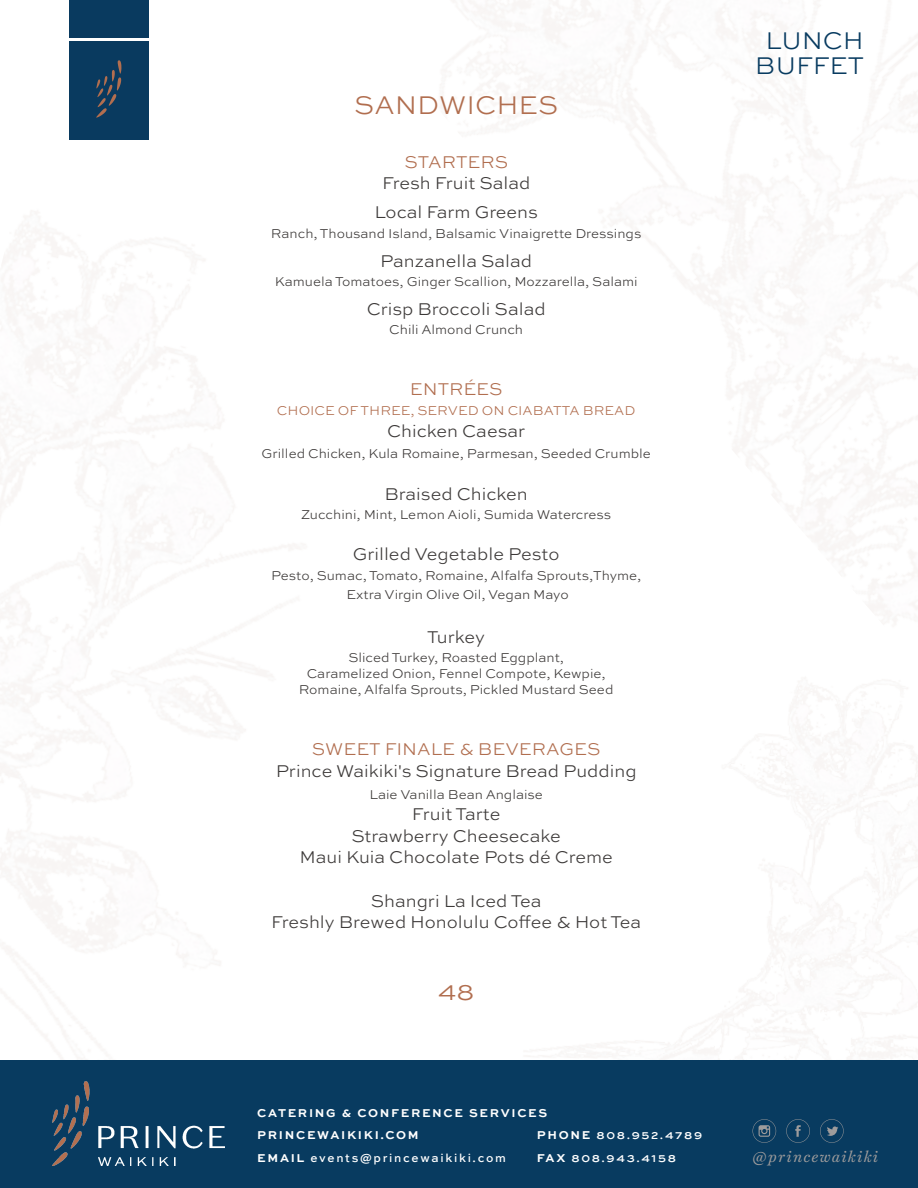
<style>
.page{position:relative;width:918px;height:1188px;background:#fff}
.page>*{position:absolute;margin:0;border:0;box-sizing:border-box;transform-origin:0 0}
.t1{font:300 27px "Sweet Sans";color:#b16e4f}
.t2{font:300 25.5px "Sweet Sans";color:#083b60}
.t3{font:300 18px "Sweet Sans";color:#3c3938}
.t4{font:300 18px "Sweet Sans";color:#b16e4f}
.t5{font:italic 15px "Harriet Text";letter-spacing:.08em;color:#9e9c9c}
.t6{font:300 13.5px "Sweet Sans";color:#3c3938}
.t7{font:300 13.5px "Sweet Sans";color:#b16e4f}
.t8{font:300 13.5px "Sweet Sans";color:#3d3a38}
.t9{font:500 12px "Sweet Sans";letter-spacing:.14em;color:#fff}
.t10{font:700 12px "Sweet Sans";letter-spacing:.14em;color:#fff}
.s1{font-weight:700}
</style>
<div class="page">
<img style="left:0;top:0;width:459px;height:1061px">
<img style="left:511px;top:618px;width:407px;height:443px">
<div style="left:69px;top:0;width:79px;height:38px;background:#093a5f"></div>
<div style="left:69px;top:41px;width:79px;height:99px;background:#093a5f"></div>
<svg style="left:96px;top:60px;width:26px;height:58px"></svg>
<div style="left:0;top:1061px;width:918px;height:127px;background:#083b60"></div>
<svg style="left:753px;top:1119px;width:91px;height:24px"></svg>
<img style="left:52px;top:1081px;width:172px;height:84px">
<p class="t1" style="left:354px;top:89px;width:205px">SANDWICHES</p>
<p class="t4" style="left:404px;top:151px;width:105px">STARTERS</p>
<p class="t3" style="left:382px;top:173px;width:150px">Fresh Fruit Salad</p>
<p class="t3" style="left:374px;top:202px;width:165px">Local Farm Greens</p>
<p class="t6" style="left:271px;top:225px;width:372px">Ranch, Thousand Island, Balsamic Vinaigrette Dressings</p>
<p class="t3" style="left:380px;top:250px;width:154px">Panzanella Salad</p>
<p class="t6" style="left:275px;top:274px;width:364px">Kamuela Tomatoes, Ginger Scallion, Mozzarella, Salami</p>
<p class="t3" style="left:367px;top:299px;width:180px">Crisp Broccoli Salad</p>
<p class="t6" style="left:389px;top:322px;width:135px">Chili Almond Crunch</p>
<p class="t4" style="left:410px;top:379px;width:94px">ENTRÉES</p>
<p class="t7" style="left:277px;top:403px;width:360px">CHOICE OF THREE, SERVED ON CIABATTA BREAD</p>
<p class="t3" style="left:387px;top:421px;width:140px">Chicken Caesar</p>
<p class="t6" style="left:261px;top:446px;width:391px">Grilled Chicken, Kula Romaine, Parmesan, Seeded Crumble</p>
<p class="t3" style="left:385px;top:484px;width:145px">Braised Chicken</p>
<p class="t6" style="left:301px;top:507px;width:312px">Zucchini, Mint, Lemon Aioli, Sumida Watercress</p>
<p class="t3" style="left:353px;top:544px;width:208px">Grilled Vegetable Pesto</p>
<p class="t6" style="left:271px;top:567px;width:372px">Pesto, Sumac, Tomato, Romaine, Alfalfa Sprouts,Thyme,</p>
<p class="t6" style="left:347px;top:587px;width:224px">Extra Virgin Olive Oil, Vegan Mayo</p>
<p class="t3" style="left:427px;top:626px;width:59px">Turkey</p>
<p class="t6" style="left:348px;top:650px;width:217px">Sliced Turkey, Roasted Eggplant,</p>
<p class="t6" style="left:307px;top:666px;width:300px">Caramelized Onion, Fennel Compote, Kewpie,</p>
<p class="t6" style="left:299px;top:682px;width:316px">Romaine, Alfalfa Sprouts, Pickled Mustard Seed</p>
<p class="t4" style="left:312px;top:739px;width:290px">SWEET FINALE &amp; BEVERAGES</p>
<p class="t3" style="left:276px;top:761px;width:362px">Prince Waikiki's Signature Bread Pudding</p>
<p class="t8" style="left:369px;top:786px;width:175px">Laie Vanilla Bean Anglaise</p>
<p class="t3" style="left:412px;top:804px;width:90px">Fruit Tarte</p>
<p class="t3" style="left:352px;top:826px;width:211px">Strawberry Cheesecake</p>
<p class="t3" style="left:300px;top:847px;width:315px">Maui Kuia Chocolate Pots dé Creme</p>
<p class="t3" style="left:371px;top:890px;width:172px">Shangri La Iced Tea</p>
<p class="t3" style="left:271px;top:912px;width:372px">Freshly Brewed Honolulu Coffee &amp; Hot Tea</p>
<p class="t1" style="left:438px;top:976px;width:38px">48</p>
<p class="t2" style="left:766px;top:26px;width:100px">LUNCH</p>
<p class="t2" style="left:755px;top:51px;width:111px">BUFFET</p>
<p class="t10" style="left:257px;top:1106px;width:291px">CATERING &amp; CONFERENCE SERVICES</p>
<p class="t10" style="left:257px;top:1128px;width:163px">PRINCEWAIKIKI.COM</p>
<p class="t9" style="left:257px;top:1151px;width:250px"><span class="s1">EMAIL</span> events@princewaikiki.com</p>
<p class="t9" style="left:537px;top:1128px;width:167px"><span class="s1">PHONE</span> 808.952.4789</p>
<p class="t9" style="left:537px;top:1151px;width:141px"><span class="s1">FAX</span> 808.943.4158</p>
<p class="t5" style="left:753px;top:1146px;width:127px">@princewaikiki</p>
</div>
